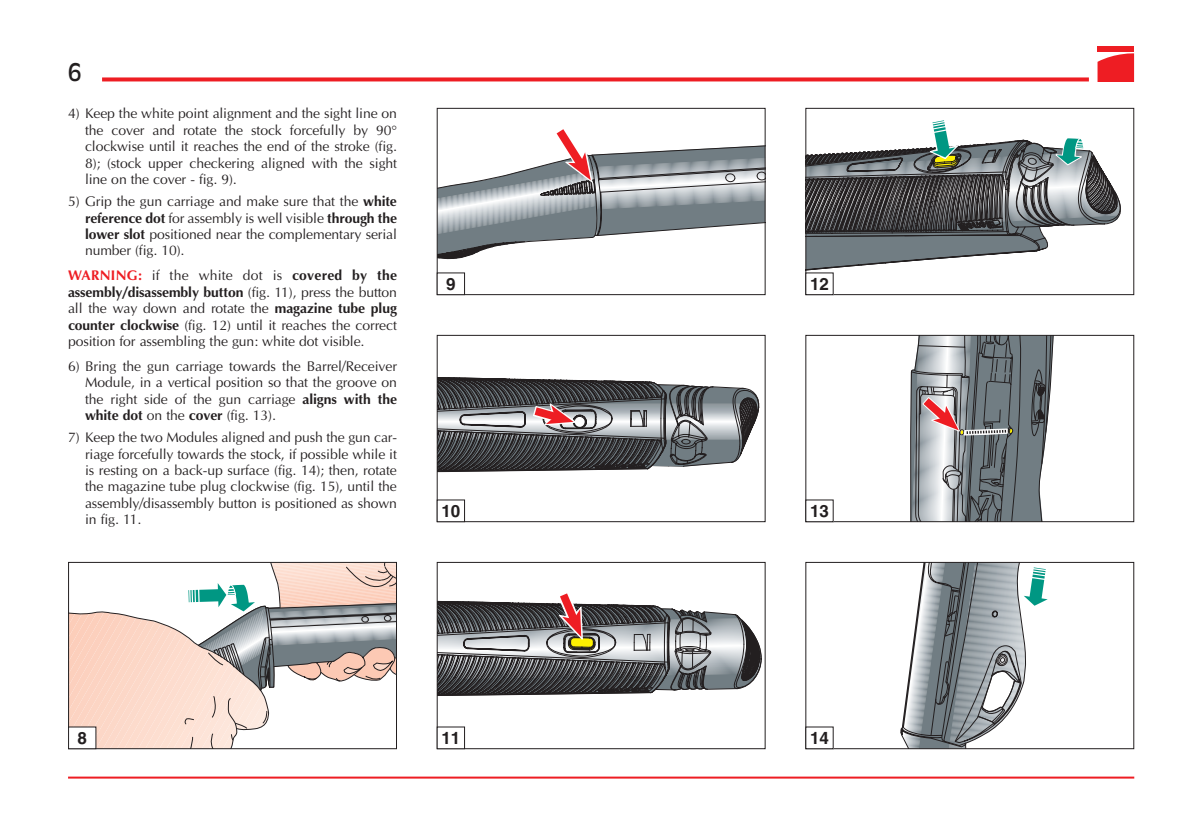
<style>
.page{position:relative;width:1191px;height:823px;background:#fff}
.page>*{position:absolute;margin:0;border:0;box-sizing:border-box;transform-origin:0 0}
.t1{font:24px "Antique Olive";color:#231f20}
.t2{font:700 17px "Helvetica";color:#231f20}
.t3{font:14px/16.4px "Optima";letter-spacing:-.01em;color:#231f20;text-align:justify}
.s1{font-weight:700}
.s2{font-weight:700;color:#ee1d23}
</style>
<div class="page">
<hr style="left:68px;top:776px;width:1066px;height:2px;background:#ee1d23">
<div style="left:1097px;top:46px;width:37px;height:6px;background:#ee1d23"></div>
<svg style="left:1097px;top:53px;width:37px;height:28px"></svg>
<svg style="left:102px;top:77px;width:987px;height:4px;background:#ef373c"></svg>
<svg style="left:439px;top:129px;width:324px;height:130px"></svg>
<div style="left:437px;top:108px;width:328px;height:187px;border:1px solid #231f20"></div>
<div style="left:437px;top:272px;width:28px;height:23px;border:1px solid #231f20"></div>
<svg style="left:70px;top:563px;width:325px;height:183px"></svg>
<div style="left:68px;top:561px;width:329px;height:187px;border:1px solid #231f20"></div>
<div style="left:69px;top:726px;width:27px;height:22px;background:#fff"></div>
<svg style="left:807px;top:120px;width:314px;height:151px"></svg>
<div style="left:805px;top:108px;width:329px;height:187px;border:1px solid #231f20"></div>
<div style="left:805px;top:272px;width:28px;height:23px;border:1px solid #231f20"></div>
<svg style="left:439px;top:593px;width:323px;height:102px"></svg>
<div style="left:437px;top:561px;width:328px;height:187px;border:1px solid #231f20"></div>
<svg style="left:439px;top:377px;width:320px;height:96px;background:#757578"></svg>
<div style="left:437px;top:334px;width:328px;height:188px;border:1px solid #231f20"></div>
<div style="left:437px;top:499px;width:28px;height:23px;border:1px solid #231f20"></div>
<svg style="left:910px;top:336px;width:144px;height:184px;background:#888b8f"></svg>
<div style="left:805px;top:334px;width:329px;height:188px;border:1px solid #231f20"></div>
<div style="left:805px;top:499px;width:28px;height:23px;border:1px solid #231f20"></div>
<svg style="left:900px;top:563px;width:147px;height:183px"></svg>
<div style="left:805px;top:561px;width:329px;height:187px;border:1px solid #231f20"></div>
<p class="t1" style="left:68px;top:58px;width:15px">6</p>
<p class="t3" style="left:85px;top:106px;width:314px;text-indent:-17px">4) Keep the white point alignment and the sight line on the cover and rotate the stock forcefully by 90° clockwise until it reaches the end of the stroke (fig.<br>8); (stock upper checkering aligned with the sight line on the cover - fig. 9).</p>
<p class="t3" style="left:85px;top:193px;width:313px;text-indent:-17px">5) Grip the gun carriage and make sure that the <span class="s1">white reference dot</span> for assembly is well visible <span class="s1">through the lower slot</span> positioned near the complementary serial number (fig. 10).</p>
<p class="t3" style="left:68px;top:267px;width:330px"><span class="s2">WARNING:</span> if the white dot is <span class="s1">covered by the assembly/disassembly button</span> (fig. 11), press the button all the way down and rotate the <span class="s1">magazine tube plug counter clockwise</span> (fig. 12) until it reaches the correct position for assembling the gun: white dot visible.</p>
<p class="t3" style="left:85px;top:358px;width:313px;text-indent:-17px">6) Bring the gun carriage towards the Barrel/Receiver Module, in a vertical position so that the groove on the right side of the gun carriage <span class="s1">aligns with the white dot</span> on the <span class="s1">cover</span> (fig. 13).</p>
<p class="t3" style="left:85px;top:429px;width:314px;text-indent:-17px">7) Keep the two Modules aligned and push the gun car&shy;riage forcefully towards the stock, if possible while it is resting on a back-up surface (fig. 14); then, rotate the magazine tube plug clockwise (fig. 15), until the assembly/disassembly button is positioned as shown in fig. 11.</p>
<p class="t2" style="left:446px;top:273px;width:11px">9</p>
<p class="t2" style="left:810px;top:273px;width:20px">12</p>
<p class="t2" style="left:441px;top:500px;width:20px">10</p>
<p class="t2" style="left:810px;top:500px;width:20px">13</p>
<p class="t2" style="left:77px;top:727px;width:11px">8</p>
<p class="t2" style="left:441px;top:727px;width:20px">11</p>
<p class="t2" style="left:810px;top:727px;width:20px">14</p>
</div>
